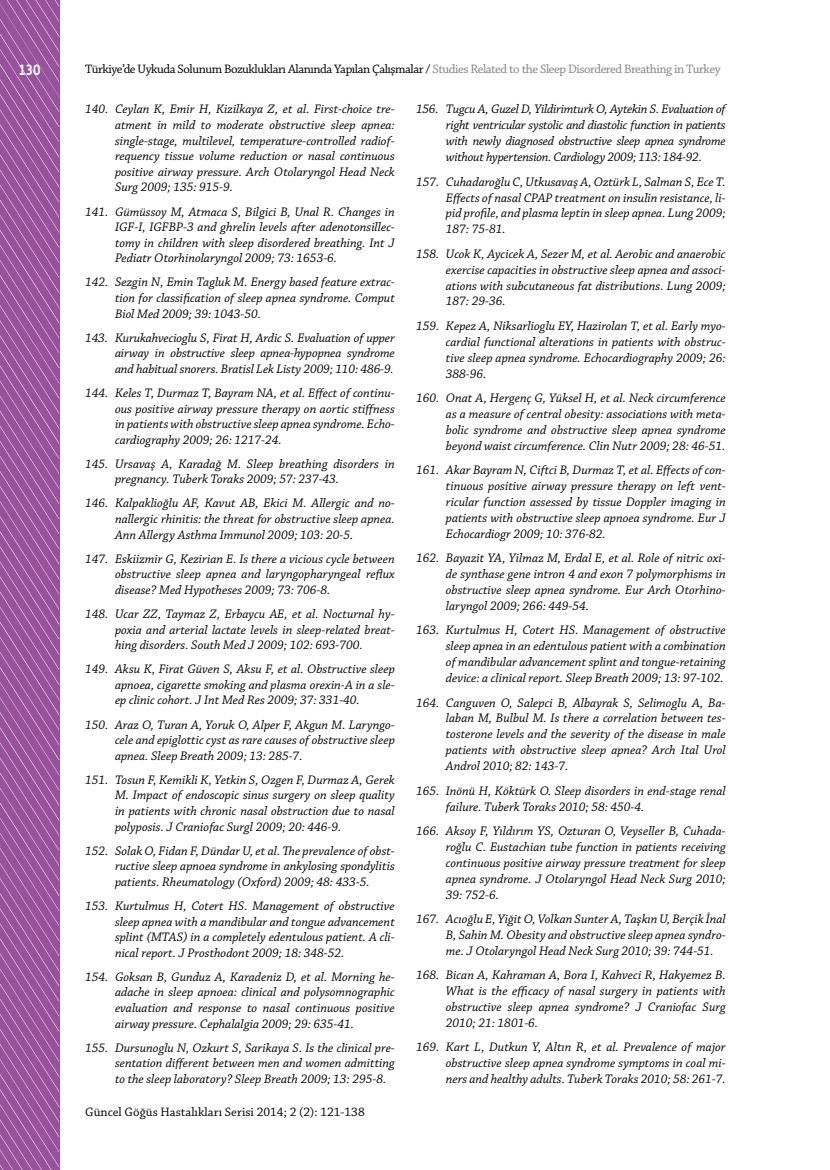
<style>
.page{position:relative;width:830px;height:1170px;background:#fff}
.page>*{position:absolute;margin:0;border:0;box-sizing:border-box;transform-origin:0 0}
.t1{font:700 15px "Alwyn";color:#fff;scale:.85 1}
.t2{font:italic 13.05px/15.9px "Chaparral Pro";color:#000;text-align:justify}
.t3{font:12.9px "Chaparral Pro";letter-spacing:-.035em;color:#000}
.t4{font:12.9px "Chaparral Pro";color:#000}
.s1{color:#808285}
</style>
<div class="page">
<svg style="left:0;top:0;width:59px;height:1169px;background:#9d5ba0"></svg>
<p class="t1" style="left:18px;top:61px;width:28px">130</p>
<p class="t3" style="left:85px;top:62px;width:636px">Türkiye’de Uykuda Solunum Bozuklukları Alanında Yapılan Çalışmalar / <span class="s1">Studies Related to the Sleep Disordered Breathing in Turkey</span></p>
<p class="t2" style="left:115px;top:102px;width:281px;text-indent:-30px">140. Ceylan K, Emir H, Kizilkaya Z, et al. First-choice tre&shy;atment in mild to moderate obstructive sleep apnea: single-stage, multilevel, temperature-controlled radiof&shy;requency tissue volume reduction or nasal continuous positive airway pressure. Arch Otolaryngol Head Neck Surg 2009; 135: 915-9.</p>
<p class="t2" style="left:115px;top:204px;width:281px;text-indent:-30px">141. Gümüssoy M, Atmaca S, Bilgici B, Unal R. Changes in IGF-I, IGFBP-3 and ghrelin levels after adenotonsillec&shy;tomy in children with sleep disordered breathing. Int J Pediatr Otorhinolaryngol 2009; 73: 1653-6.</p>
<p class="t2" style="left:115px;top:275px;width:281px;text-indent:-30px">142. Sezgin N, Emin Tagluk M. Energy based feature extrac&shy;tion for classification of sleep apnea syndrome. Comput Biol Med 2009; 39: 1043-50.</p>
<p class="t2" style="left:115px;top:330px;width:281px;text-indent:-30px">143. Kurukahvecioglu S, Firat H, Ardic S. Evaluation of upper airway in obstructive sleep apnea-hypopnea syndrome and habitual snorers. Bratisl Lek Listy 2009; 110: 486-9.</p>
<p class="t2" style="left:115px;top:385px;width:281px;text-indent:-30px">144. Keles T, Durmaz T, Bayram NA, et al. Effect of continu&shy;ous positive airway pressure therapy on aortic stiffness in patients with obstructive sleep apnea syndrome. Echo&shy;cardiography 2009; 26: 1217-24.</p>
<p class="t2" style="left:115px;top:456px;width:281px;text-indent:-30px">145. Ursavaş A, Karadağ M. Sleep breathing disorders in pregnancy. Tuberk Toraks 2009; 57: 237-43.</p>
<p class="t2" style="left:115px;top:496px;width:281px;text-indent:-30px">146. Kalpaklioğlu AF, Kavut AB, Ekici M. Allergic and no&shy;nallergic rhinitis: the threat for obstructive sleep apnea.<br>Ann Allergy Asthma Immunol 2009; 103: 20-5.</p>
<p class="t2" style="left:115px;top:551px;width:281px;text-indent:-30px">147. Eskiizmir G, Kezirian E. Is there a vicious cycle between obstructive sleep apnea and laryngopharyngeal reflux disease? Med Hypotheses 2009; 73: 706-8.</p>
<p class="t2" style="left:115px;top:606px;width:281px;text-indent:-30px">148. Ucar ZZ, Taymaz Z, Erbaycu AE, et al. Nocturnal hy&shy;poxia and arterial lactate levels in sleep-related breat&shy;hing disorders. South Med J 2009; 102: 693-700.</p>
<p class="t2" style="left:115px;top:661px;width:281px;text-indent:-30px">149. Aksu K, Firat Güven S, Aksu F, et al. Obstructive sleep apnoea, cigarette smoking and plasma orexin-A in a sle&shy;ep clinic cohort. J Int Med Res 2009; 37: 331-40.</p>
<p class="t2" style="left:115px;top:717px;width:281px;text-indent:-30px">150. Araz O, Turan A, Yoruk O, Alper F, Akgun M. Laryngo&shy;cele and epiglottic cyst as rare causes of obstructive sleep apnea. Sleep Breath 2009; 13: 285-7.</p>
<p class="t2" style="left:115px;top:772px;width:281px;text-indent:-30px">151. Tosun F, Kemikli K, Yetkin S, Ozgen F, Durmaz A, Gerek M. Impact of endoscopic sinus surgery on sleep quality in patients with chronic nasal obstruction due to nasal polyposis. J Craniofac Surgl 2009; 20: 446-9.</p>
<p class="t2" style="left:115px;top:843px;width:281px;text-indent:-30px">152. Solak O, Fidan F, Dündar U, et al. The prevalence of obst&shy;ructive sleep apnoea syndrome in ankylosing spondylitis patients. Rheumatology (Oxford) 2009; 48: 433-5.</p>
<p class="t2" style="left:115px;top:898px;width:281px;text-indent:-30px">153. Kurtulmus H, Cotert HS. Management of obstructive sleep apnea with a mandibular and tongue advancement splint (MTAS) in a completely edentulous patient. A cli&shy;nical report. J Prosthodont 2009; 18: 348-52.</p>
<p class="t2" style="left:115px;top:969px;width:281px;text-indent:-30px">154. Goksan B, Gunduz A, Karadeniz D, et al. Morning he&shy;adache in sleep apnoea: clinical and polysomnographic evaluation and response to nasal continuous positive airway pressure. Cephalalgia 2009; 29: 635-41.</p>
<p class="t2" style="left:115px;top:1040px;width:281px;text-indent:-30px">155. Dursunoglu N, Ozkurt S, Sarikaya S. Is the clinical pre&shy;sentation different between men and women admitting to the sleep laboratory? Sleep Breath 2009; 13: 295-8.</p>
<p class="t2" style="left:445px;top:102px;width:281px;text-indent:-30px">156. Tugcu A, Guzel D, Yildirimturk O, Aytekin S. Evaluation of right ventricular systolic and diastolic function in patients with newly diagnosed obstructive sleep apnea syndrome without hypertension. Cardiology 2009; 113: 184-92.</p>
<p class="t2" style="left:445px;top:174px;width:281px;text-indent:-30px">157. Cuhadaroğlu C, Utkusavaş A, Oztürk L, Salman S, Ece T.<br>Effects of nasal CPAP treatment on insulin resistance, li&shy;pid profile, and plasma leptin in sleep apnea. Lung 2009; 187: 75-81.</p>
<p class="t2" style="left:445px;top:246px;width:281px;text-indent:-30px">158. Ucok K, Aycicek A, Sezer M, et al. Aerobic and anaerobic exercise capacities in obstructive sleep apnea and associ&shy;ations with subcutaneous fat distributions. Lung 2009; 187: 29-36.</p>
<p class="t2" style="left:445px;top:318px;width:281px;text-indent:-30px">159. Kepez A, Niksarlioglu EY, Hazirolan T, et al. Early myo&shy;cardial functional alterations in patients with obstruc&shy;tive sleep apnea syndrome. Echocardiography 2009; 26:<br>388-96.</p>
<p class="t2" style="left:445px;top:390px;width:281px;text-indent:-30px">160. Onat A, Hergenç G, Yüksel H, et al. Neck circumference as a measure of central obesity: associations with meta&shy;bolic syndrome and obstructive sleep apnea syndrome beyond waist circumference. Clin Nutr 2009; 28: 46-51.</p>
<p class="t2" style="left:445px;top:462px;width:281px;text-indent:-30px">161. Akar Bayram N, Ciftci B, Durmaz T, et al. Effects of con&shy;tinuous positive airway pressure therapy on left vent&shy;ricular function assessed by tissue Doppler imaging in patients with obstructive sleep apnoea syndrome. Eur J Echocardiogr 2009; 10: 376-82.</p>
<p class="t2" style="left:445px;top:550px;width:281px;text-indent:-30px">162. Bayazit YA, Yilmaz M, Erdal E, et al. Role of nitric oxi&shy;de synthase gene intron 4 and exon 7 polymorphisms in obstructive sleep apnea syndrome. Eur Arch Otorhino&shy;laryngol 2009; 266: 449-54.</p>
<p class="t2" style="left:445px;top:622px;width:281px;text-indent:-30px">163. Kurtulmus H, Cotert HS. Management of obstructive sleep apnea in an edentulous patient with a combination of mandibular advancement splint and tongue-retaining device: a clinical report. Sleep Breath 2009; 13: 97-102.</p>
<p class="t2" style="left:445px;top:695px;width:281px;text-indent:-30px">164. Canguven O, Salepci B, Albayrak S, Selimoglu A, Ba&shy;laban M, Bulbul M. Is there a correlation between tes&shy;tosterone levels and the severity of the disease in male patients with obstructive sleep apnea? Arch Ital Urol Androl 2010; 82: 143-7.</p>
<p class="t2" style="left:445px;top:783px;width:281px;text-indent:-30px">165. Inönü H, Köktürk O. Sleep disorders in end-stage renal failure. Tuberk Toraks 2010; 58: 450-4.</p>
<p class="t2" style="left:445px;top:823px;width:281px;text-indent:-30px">166. Aksoy F, Yıldırım YS, Ozturan O, Veyseller B, Cuhada&shy;roğlu C. Eustachian tube function in patients receiving continuous positive airway pressure treatment for sleep apnea syndrome. J Otolaryngol Head Neck Surg 2010; 39: 752-6.</p>
<p class="t2" style="left:445px;top:911px;width:281px;text-indent:-30px">167. Acıoğlu E, Yiğit O, Volkan Sunter A, Taşkın U, Berçik İnal B, Sahin M. Obesity and obstructive sleep apnea syndro&shy;me. J Otolaryngol Head Neck Surg 2010; 39: 744-51.</p>
<p class="t2" style="left:445px;top:967px;width:281px;text-indent:-30px">168. Bican A, Kahraman A, Bora I, Kahveci R, Hakyemez B.<br>What is the efficacy of nasal surgery in patients with obstructive sleep apnea syndrome? J Craniofac Surg 2010; 21: 1801-6.</p>
<p class="t2" style="left:445px;top:1039px;width:281px;text-indent:-30px">169. Kart L, Dutkun Y, Altın R, et al. Prevalence of major obstructive sleep apnea syndrome symptoms in coal mi&shy;ners and healthy adults. Tuberk Toraks 2010; 58: 261-7.</p>
<p class="t4" style="left:85px;top:1104px;width:281px">Güncel Göğüs Hastalıkları Serisi 2014; 2 (2): 121-138</p>
</div>
